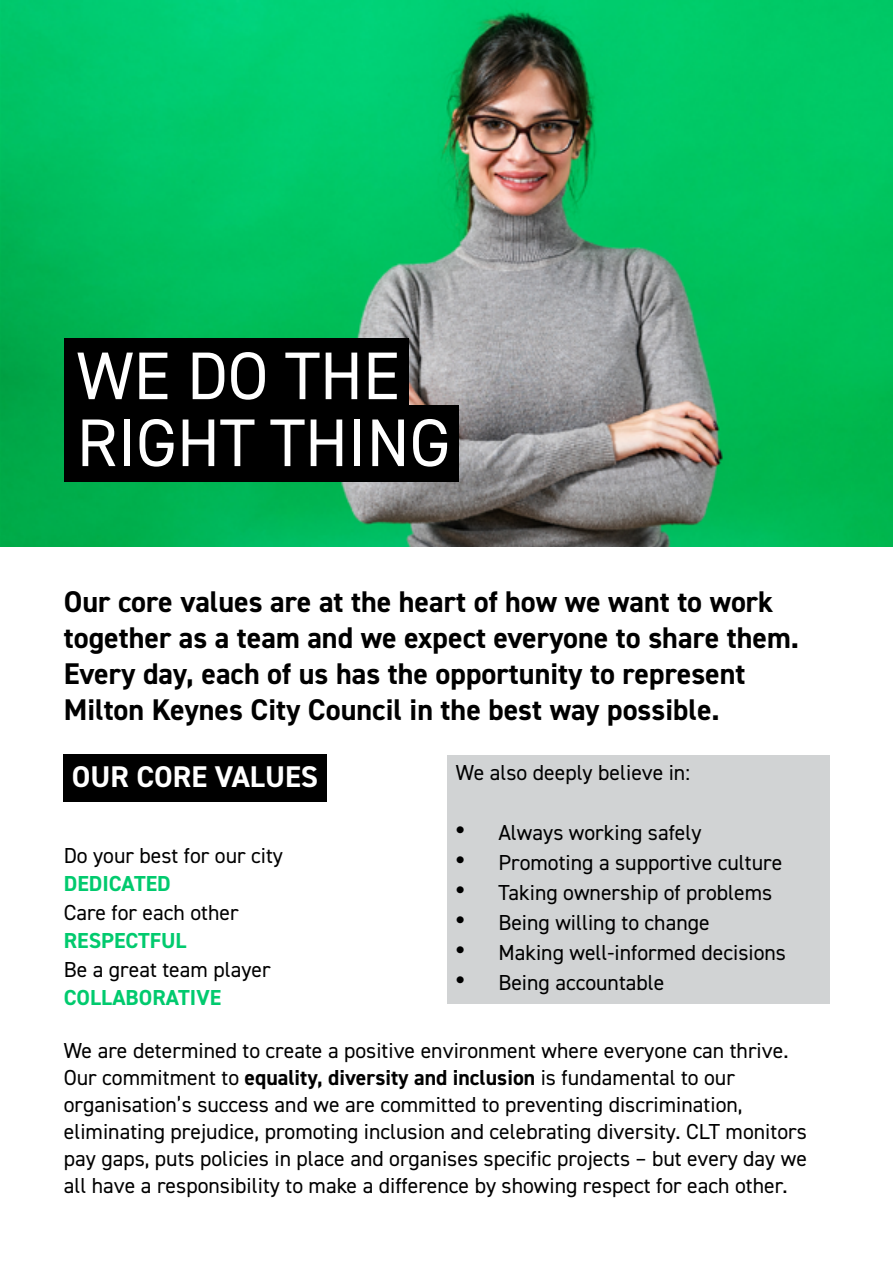
<style>
.page{position:relative;width:893px;height:1263px;background:#fff}
.page>*{position:absolute;margin:0;border:0;box-sizing:border-box;transform-origin:0 0}
.t1{font:67.5px "DIN2014";color:#fff}
.t2{font:700 30px/36px "DIN2014";color:#000}
.t3{font:700 30px "DIN2014";color:#fff}
.t4{font:21.75px/27px "DIN2014";color:#000}
.t5{font:700 21.75px "DIN2014";color:#01ca6e}
.s1{font-weight:700;font-size:30px}
.s2{font-weight:700}
</style>
<div class="page">
<img style="left:0;top:0;width:893px;height:546px">
<div style="left:64px;top:405px;width:395px;height:76px;background:#000"></div>
<div style="left:64px;top:338px;width:344px;height:76px;background:#000"></div>
<div style="left:63px;top:755px;width:264px;height:47px;background:#000"></div>
<div style="left:447px;top:755px;width:383px;height:38px;background:#d1d3d4"></div>
<div style="left:447px;top:785px;width:383px;height:38px;background:#d1d3d4"></div>
<div style="left:447px;top:815px;width:383px;height:38px;background:#d1d3d4"></div>
<div style="left:447px;top:845px;width:383px;height:38px;background:#d1d3d4"></div>
<div style="left:447px;top:875px;width:383px;height:38px;background:#d1d3d4"></div>
<div style="left:447px;top:905px;width:383px;height:38px;background:#d1d3d4"></div>
<div style="left:447px;top:935px;width:383px;height:38px;background:#d1d3d4"></div>
<div style="left:447px;top:965px;width:383px;height:38px;background:#d1d3d4"></div>
<h1 class="t1" style="left:77px;top:334px;width:324px">WE DO THE</h1>
<h1 class="t1" style="left:77px;top:401px;width:375px">RIGHT THING</h1>
<h2 class="t2" style="left:64px;top:584px;width:737px">Our core values are at the heart of how we want to work together as a team and we expect everyone to share them.<br>Every day, each of us has the opportunity to represent Milton Keynes City Council in the best way possible.</h2>
<h2 class="t3" style="left:72px;top:756px;width:248px">OUR CORE VALUES</h2>
<p class="t4" style="left:456px;top:759px;width:236px">We also deeply believe in:</p>
<p class="t4" style="left:456px;top:819px;width:247px"><span class="s1">•</span> Always working safely</p>
<p class="t4" style="left:456px;top:849px;width:328px"><span class="s1">•</span> Promoting a supportive culture</p>
<p class="t4" style="left:456px;top:879px;width:318px"><span class="s1">•</span> Taking ownership of problems</p>
<p class="t4" style="left:456px;top:909px;width:255px"><span class="s1">•</span> Being willing to change</p>
<p class="t4" style="left:456px;top:939px;width:332px"><span class="s1">•</span> Making well-informed decisions</p>
<p class="t4" style="left:456px;top:969px;width:210px"><span class="s1">•</span> Being accountable</p>
<p class="t4" style="left:64px;top:841px;width:221px">Do your best for our city</p>
<p class="t5" style="left:64px;top:869px;width:108px">DEDICATED</p>
<p class="t4" style="left:64px;top:898px;width:176px">Care for each other</p>
<p class="t5" style="left:64px;top:926px;width:124px">RESPECTFUL</p>
<p class="t4" style="left:64px;top:955px;width:208px">Be a great team player</p>
<p class="t5" style="left:64px;top:983px;width:159px">COLLABORATIVE</p>
<p class="t4" style="left:64px;top:1036px;width:745px">We are determined to create a positive environment where everyone can thrive.<br>Our commitment to <span class="s2">equality, diversity and inclusion</span> is fundamental to our organisation’s success and we are committed to preventing discrimination, eliminating prejudice, promoting inclusion and celebrating diversity. CLT monitors pay gaps, puts policies in place and organises specific projects – but every day we all have a responsibility to make a difference by showing respect for each other.</p>
</div>
